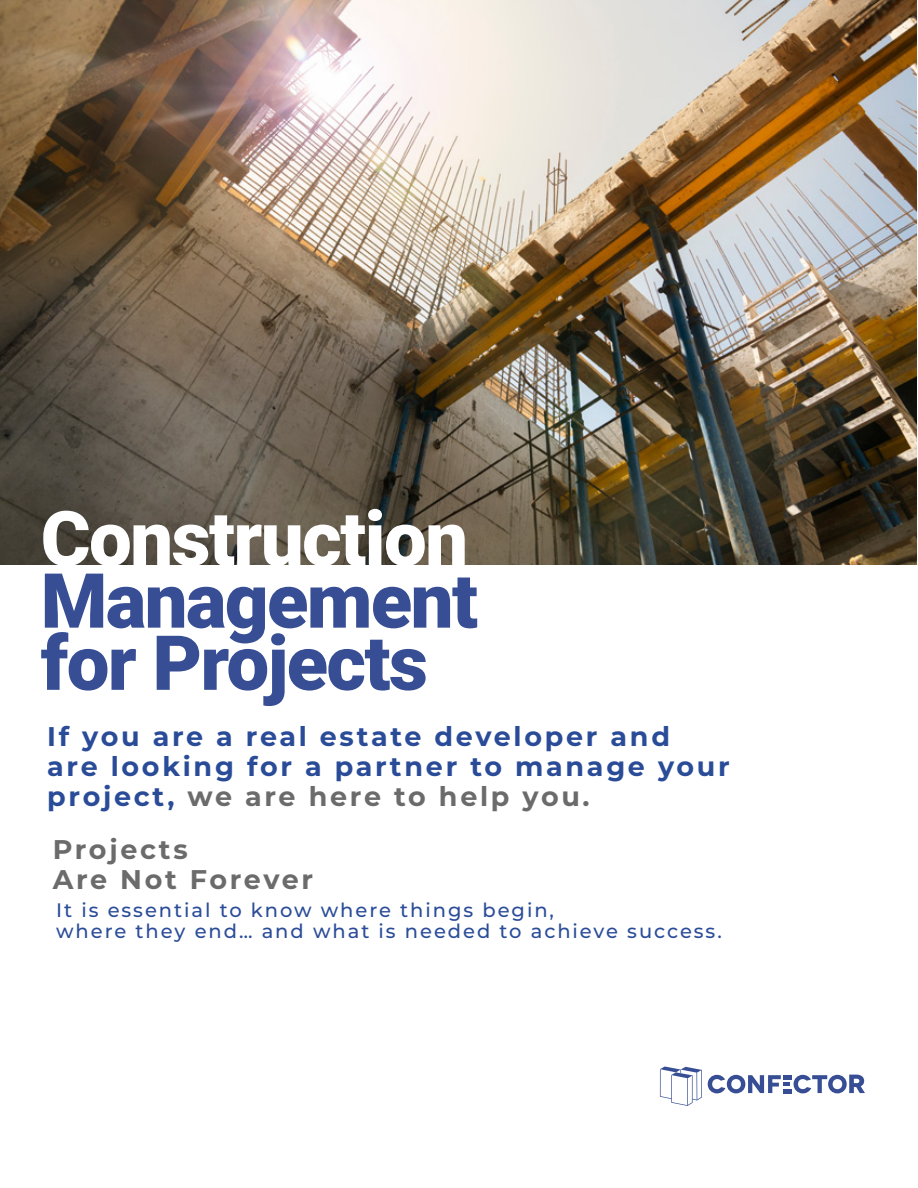
<style>
.page{position:relative;width:918px;height:1188px;background:#fff}
.page>*{position:absolute;margin:0;border:0;box-sizing:border-box;transform-origin:0 0}
.t1{font:900 76.05px/62.1px "Roboto";letter-spacing:-.02em;color:#374e95}
.t2{font:900 76.05px "Roboto";letter-spacing:-.02em;color:#fff}
.t3{font:700 27px/30px "Montserrat";letter-spacing:.1em;color:#2a4c98}
.t4{font:700 27px/30px "Montserrat";letter-spacing:.1em;color:#6b6b6b}
.t5{font:500 19.5px/21px "Montserrat";letter-spacing:.1em;color:#2a4c98}
.s1{color:#6b6b6b}
</style>
<div class="page">
<img style="left:0;top:0;width:917px;height:565px">
<svg style="left:660px;top:1067px;width:42px;height:39px"></svg>
<svg style="left:708px;top:1075px;width:157px;height:18px"></svg>
<h1 class="t2" style="left:41px;top:485px;width:429px">Construction</h1>
<h1 class="t1" style="left:41px;top:567px;width:439px">Management for Projects</h1>
<p class="t3" style="left:47px;top:720px;width:684px">If you are a real estate developer and<br>are looking for a partner to manage your project, <span class="s1">we are here to help you.</span></p>
<p class="t4" style="left:53px;top:833px;width:262px">Projects<br>Are Not Forever</p>
<p class="t5" style="left:56px;top:899px;width:667px">It is essential to know where things begin,<br>where they end… and what is needed to achieve success.</p>
</div>
